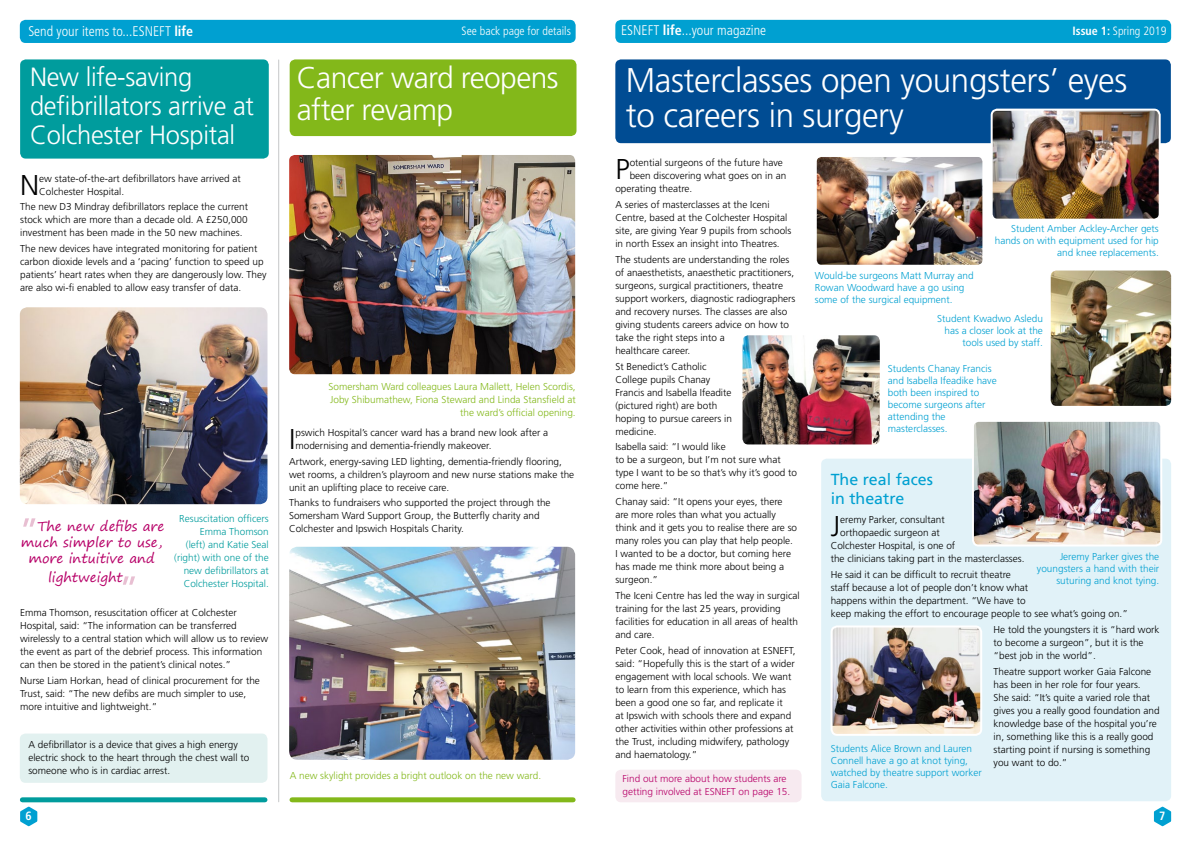
<style>
.page{position:relative;width:1191px;height:842px;background:#fff}
.page>*{position:absolute;margin:0;border:0;box-sizing:border-box;transform-origin:0 0}
.t1{font:300 34.3px/35.6px "Frutiger";letter-spacing:-.01em;color:#fff}
.t2{font:300 30px/32.2px "Frutiger";letter-spacing:-.02em;color:#fff}
.t3{font:300 28.6px "Frutiger";color:#000}
.t4{font:300 26.4px/29px "Frutiger";letter-spacing:-.01em;color:#fff}
.t5{font:16px/19px "Frutiger";color:#00a0d1}
.t6{font:300 condensed 14px "Frutiger";color:#fff}
.t7{font:13.3px "Segoe Print";color:#b70068}
.t8{font:300 condensed 12px "Frutiger";color:#fff}
.t9{font:700 condensed 12px "Frutiger";color:#fff}
.t10{font:300 10px/13px "Frutiger";color:#000}
.t11{font:300 10px/12px "Frutiger";color:#00a0d1;text-align:right}
.t12{font:300 10px/13px "Frutiger";color:#83b81a;text-align:right}
.t13{font:300 10px/13px "Frutiger";color:#009c9d;text-align:right}
.t14{font:300 10px/13px "Frutiger";color:#b70068}
.s1{font-weight:700}
</style>
<div class="page">
<div style="left:20px;top:20px;width:555px;height:23px;background:#00a0d1;border-radius:6px"></div>
<div style="left:615px;top:20px;width:556px;height:23px;background:#00a0d1;border-radius:6px"></div>
<svg style="left:20px;top:806px;width:17px;height:20px"></svg>
<svg style="left:1154px;top:806px;width:17px;height:20px"></svg>
<img style="left:1050px;top:271px;width:121px;height:135px">
<div style="left:615px;top:59px;width:555px;height:84px;background:#004c93;border-radius:6px"></div>
<div style="left:615px;top:770px;width:186px;height:32px;background:#f7eaf0;border-radius:6px"></div>
<div style="left:821px;top:459px;width:350px;height:342px;background:#e1f2f8;border-radius:6px"></div>
<div style="left:22px;top:797px;width:243px;height:5px;background:#009c9d"></div>
<div style="left:20px;top:59px;width:249px;height:100px;background:#009c9d;border-radius:6px"></div>
<div style="left:20px;top:733px;width:247px;height:50px;background:#e2f1f0;border-radius:6px"></div>
<img style="left:20px;top:307px;width:247px;height:197px">
<div style="left:292px;top:797px;width:281px;height:5px;background:#83b81a"></div>
<div style="left:290px;top:59px;width:286px;height:77px;background:#83b81a;border-radius:6px"></div>
<img style="left:289px;top:547px;width:286px;height:213px">
<img style="left:289px;top:155px;width:286px;height:219px">
<img style="left:742px;top:335px;width:137px;height:109px">
<img style="left:975px;top:423px;width:186px;height:122px">
<div style="left:972px;top:420px;width:190px;height:126px;border:2px solid #fff;border-radius:6px"></div>
<img style="left:993px;top:110px;width:166px;height:108px">
<div style="left:990px;top:109px;width:170px;height:112px;border:2px solid #fff;border-radius:6px"></div>
<img style="left:817px;top:158px;width:164px;height:106px">
<div style="left:814px;top:155px;width:170px;height:112px;border:2px solid #fff;border-radius:6px"></div>
<img style="left:833px;top:628px;width:146px;height:105px">
<div style="left:830px;top:625px;width:152px;height:111px;border:2px solid #fff;border-radius:6px"></div>
<svg style="left:23px;top:518px;width:12px;height:9px"></svg>
<svg style="left:123px;top:576px;width:12px;height:9px"></svg>
<hr style="left:278px;top:60px;width:1px;height:742px;background:#c6c7c8">
<h3 class="t6" style="left:28px;top:23px;width:166px">Send your items to...ESNEFT <span class="s1">life</span></h3>
<p class="t8" style="left:461px;top:25px;width:111px">See back page for details</p>
<h3 class="t6" style="left:621px;top:23px;width:147px">ESNEFT <span class="s1">life</span>...your magazine</h3>
<p class="t8" style="left:1072px;top:24px;width:95px"><span class="s1">Issue 1:</span> Spring 2019</p>
<h3 class="t4" style="left:30px;top:62px;width:225px">New life-saving defibrillators arrive at<br>Colchester Hospital</h3>
<h3 class="t3" style="left:20px;top:169px;width:21px">N</h3>
<p class="t10" style="left:39px;top:172px;width:203px">ew state-of-the-art defibrillators have arrived at<br>Colchester Hospital.</p>
<p class="t10" style="left:20px;top:201px;width:230px;text-align:justify">The new D3 Mindray defibrillators replace the current stock which are more than a decade old. A £250,000 investment has been made in the 50 new machines.</p>
<p class="t10" style="left:20px;top:242px;width:248px">The new devices have integrated monitoring for patient carbon dioxide levels and a ‘pacing’ function to speed up patients’ heart rates when they are dangerously low. They are also wi-fi enabled to allow easy transfer of data.</p>
<h2 class="t2" style="left:297px;top:62px;width:263px">Cancer ward reopens after revamp</h2>
<p class="t13" style="left:174px;top:512px;width:96px">Resuscitation officers<br>Emma Thomson<br>(left) and Katie Seal (right) with one of the new defibrillators at<br>Colchester Hospital.</p>
<p class="t10" style="left:20px;top:607px;width:249px">Emma Thomson, resuscitation officer at Colchester Hospital, said: “The information can be transferred wirelessly to a central station which will allow us to review the event as part of the debrief process. This information can then be stored in the patient’s clinical notes.”</p>
<p class="t10" style="left:20px;top:674px;width:241px">Nurse Liam Horkan, head of clinical procurement for the<br>Trust, said: “The new defibs are much simpler to use, more intuitive and lightweight.”</p>
<h3 class="t7" style="left:37px;top:514px;width:128px">The new defibs are</h3>
<h3 class="t7" style="left:21px;top:530px;width:143px">much simpler to use,</h3>
<h3 class="t7" style="left:28px;top:546px;width:128px">more intuitive and</h3>
<h3 class="t7" style="left:48px;top:565px;width:76px">lightweight</h3>
<p class="t10" style="left:28px;top:738px;width:222px">A defibrillator is a device that gives a high energy electric shock to the heart through the chest wall to someone who is in cardiac arrest.</p>
<p class="t12" style="left:328px;top:380px;width:249px">Somersham Ward colleagues Laura Mallett, Helen Scordis,<br>Joby Shibumathew, Fiona Steward and Linda Stansfield at the ward’s official opening.</p>
<h3 class="t3" style="left:289px;top:423px;width:8px">I</h3>
<p class="t10" style="left:295px;top:426px;width:254px">pswich Hospital’s cancer ward has a brand new look after a modernising and dementia-friendly makeover.</p>
<p class="t10" style="left:289px;top:455px;width:287px">Artwork, energy-saving LED lighting, dementia-friendly flooring, wet rooms, a children’s playroom and new nurse stations make the unit an uplifting place to receive care.</p>
<p class="t10" style="left:289px;top:497px;width:263px">Thanks to fundraisers who supported the project through the<br>Somersham Ward Support Group, the Butterfly charity and<br>Colchester and Ipswich Hospitals Charity.</p>
<p class="t12" style="left:290px;top:770px;width:253px">A new skylight provides a bright outlook on the new ward.</p>
<h1 class="t1" style="left:625px;top:62px;width:503px">Masterclasses open youngsters’ eyes to careers in surgery</h1>
<h3 class="t3" style="left:615px;top:153px;width:16px">P</h3>
<p class="t10" style="left:629px;top:156px;width:155px">otential surgeons of the future have</p>
<p class="t10" style="left:629px;top:169px;width:158px">been discovering what goes on in an</p>
<p class="t10" style="left:615px;top:182px;width:79px">operating theatre.</p>
<p class="t10" style="left:615px;top:198px;width:177px">A series of masterclasses at the Iceni Centre, based at the Colchester Hospital site, are giving Year 9 pupils from schools in north Essex an insight into Theatres.</p>
<p class="t10" style="left:615px;top:253px;width:182px">The students are understanding the roles of anaesthetists, anaesthetic practitioners, surgeons, surgical practitioners, theatre support workers, diagnostic radiographers and recovery nurses. The classes are also giving students careers advice on how to take the right steps into a<br>healthcare career.</p>
<p class="t10" style="left:615px;top:360px;width:118px">St Benedict’s Catholic<br>College pupils Chanay<br>Francis and Isabella Ifeadite (pictured right) are both hoping to pursue careers in medicine.</p>
<p class="t10" style="left:615px;top:441px;width:183px">Isabella said: “I would like<br>to be a surgeon, but I’m not sure what type I want to be so that’s why it’s good to come here.”</p>
<p class="t10" style="left:615px;top:495px;width:183px">Chanay said: “It opens your eyes, there are more roles than what you actually think and it gets you to realise there are so many roles you can play that help people.<br>I wanted to be a doctor, but coming here has made me think more about being a surgeon.”</p>
<p class="t10" style="left:615px;top:589px;width:186px">The Iceni Centre has led the way in surgical training for the last 25 years, providing facilities for education in all areas of health and care.</p>
<p class="t10" style="left:615px;top:644px;width:182px">Peter Cook, head of innovation at ESNEFT, said: “Hopefully this is the start of a wider engagement with local schools. We want to learn from this experience, which has been a good one so far, and replicate it<br>at Ipswich with schools there and expand other activities within other professions at the Trust, including midwifery, pathology and haematology.”</p>
<p class="t14" style="left:622px;top:772px;width:169px">Find out more about how students are getting involved at ESNEFT on page 15.</p>
<p class="t11" style="left:814px;top:270px;width:160px;text-align:left">Would-be surgeons Matt Murray and<br>Rowan Woodward have a go using some of the surgical equipment.</p>
<p class="t11" style="left:994px;top:223px;width:165px">Student Amber Ackley-Archer gets hands on with equipment used for hip and knee replacements.</p>
<p class="t11" style="left:937px;top:312px;width:107px">Student Kwadwo Asledu has a closer look at the tools used by staff.</p>
<p class="t11" style="left:887px;top:363px;width:110px;text-align:left">Students Chanay Francis and Isabella Ifeadike have both been inspired to become surgeons after attending the masterclasses.</p>
<h3 class="t5" style="left:830px;top:470px;width:104px">The real faces in theatre</h3>
<h3 class="t3" style="left:830px;top:510px;width:11px">J</h3>
<p class="t10" style="left:840px;top:513px;width:106px">eremy Parker, consultant</p>
<p class="t10" style="left:840px;top:526px;width:101px">orthopaedic surgeon at</p>
<p class="t10" style="left:830px;top:539px;width:126px">Colchester Hospital, is one of</p>
<p class="t10" style="left:830px;top:552px;width:195px">the clinicians taking part in the masterclasses.</p>
<p class="t10" style="left:830px;top:568px;width:299px">He said it can be difficult to recruit theatre<br>staff because a lot of people don’t know what<br>happens within the department. “We have to<br>keep making the effort to encourage people to see what’s going on.”</p>
<p class="t10" style="left:993px;top:623px;width:167px">He told the youngsters it is “hard work to become a surgeon”, but it is the “best job in the world”.</p>
<p class="t10" style="left:993px;top:665px;width:167px">Theatre support worker Gaia Falcone has been in her role for four years.<br>She said: “It’s quite a varied role that gives you a really good foundation and knowledge base of the hospital you’re in, something like this is a really good starting point if nursing is something you want to do.”</p>
<p class="t11" style="left:1037px;top:551px;width:124px">Jeremy Parker gives the youngsters a hand with their suturing and knot tying.</p>
<p class="t11" style="left:830px;top:742px;width:152px;text-align:left">Students Alice Brown and Lauren<br>Connell have a go at knot tying, watched by theatre support worker<br>Gaia Falcone.</p>
<p class="t9" style="left:26px;top:808px;width:8px">6</p>
<p class="t9" style="left:1159px;top:808px;width:8px">7</p>
</div>
